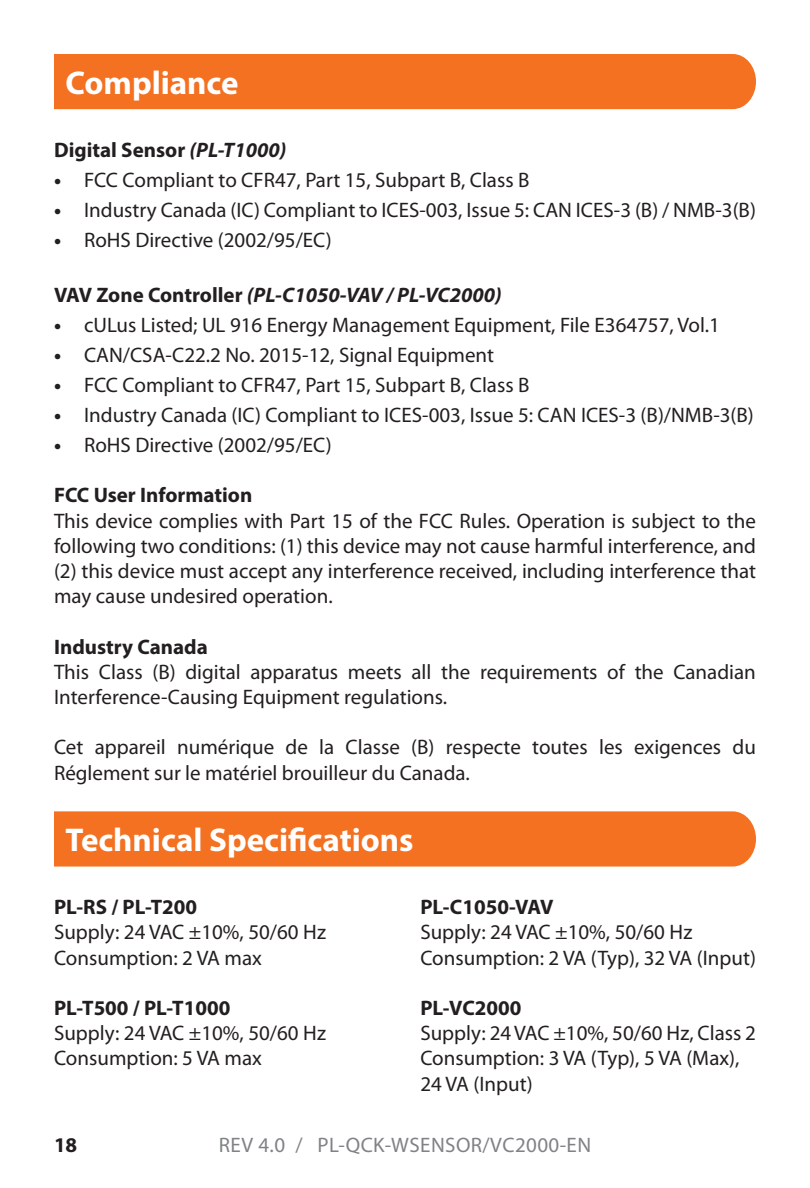
<style>
.page{position:relative;width:810px;height:1188px;background:#fff}
.page>*{position:absolute;margin:0;border:0;box-sizing:border-box;transform-origin:0 0}
.t1{font:700 33px "Myriad Pro";color:#fff}
.t2{font:21px/25.2px "Myriad Pro";color:#231f20}
.t3{font:700 21px "Myriad Pro";color:#231f20}
.t4{font:italic 700 21px "Myriad Pro";color:#231f20}
.t5{font:21px "Myriad Pro";letter-spacing:.02em;color:#808285}
.s1{font-style:italic}
.s2{font-weight:700}
.s3{font-style:normal}
</style>
<div class="page">
<div style="left:54px;top:54px;width:702px;height:55px;background:#f37121"></div>
<div style="left:54px;top:811px;width:702px;height:56px;background:#f37121"></div>
<h1 class="t1" style="left:66px;top:61px;width:174px">Compliance</h1>
<p class="t3" style="left:54px;top:136px;width:234px">Digital Sensor <span class="s1">(PL-T1000)</span></p>
<p class="t2" style="left:54px;top:167px;width:477px"><span class="s2">•</span> FCC Compliant to CFR47, Part 15, Subpart B, Class B</p>
<p class="t2" style="left:54px;top:197px;width:704px"><span class="s2">•</span> Industry Canada (IC) Compliant to ICES-003, Issue 5: CAN ICES-3 (B) / NMB-3(B)</p>
<p class="t2" style="left:54px;top:227px;width:279px"><span class="s2">•</span> RoHS Directive (2002/95/EC)</p>
<p class="t4" style="left:54px;top:281px;width:449px"><span class="s3">VAV Zone Controller</span> (PL-C1050-VAV / PL-VC2000)</p>
<p class="t2" style="left:54px;top:312px;width:668px"><span class="s2">•</span> cULus Listed; UL 916 Energy Management Equipment, File E364757, Vol.1</p>
<p class="t2" style="left:54px;top:342px;width:442px"><span class="s2">•</span> CAN/CSA-C22.2 No. 2015-12, Signal Equipment</p>
<p class="t2" style="left:54px;top:372px;width:477px"><span class="s2">•</span> FCC Compliant to CFR47, Part 15, Subpart B, Class B</p>
<p class="t2" style="left:54px;top:402px;width:701px"><span class="s2">•</span> Industry Canada (IC) Compliant to ICES-003, Issue 5: CAN ICES-3 (B)/NMB-3(B)</p>
<p class="t2" style="left:54px;top:432px;width:279px"><span class="s2">•</span> RoHS Directive (2002/95/EC)</p>
<p class="t3" style="left:54px;top:482px;width:200px">FCC User Information</p>
<p class="t2" style="left:54px;top:508px;width:704px;text-align:justify">This device complies with Part 15 of the FCC Rules. Operation is subject to the following two conditions: (1) this device may not cause harmful interference, and (2) this device must accept any interference received, including interference that may cause undesired operation.</p>
<p class="t3" style="left:54px;top:633px;width:155px">Industry Canada</p>
<p class="t2" style="left:54px;top:659px;width:703px">This Class (B) digital apparatus meets all the requirements of the Canadian<br>Interference-Causing Equipment regulations.</p>
<p class="t2" style="left:54px;top:734px;width:704px">Cet appareil numérique de la Classe (B) respecte toutes les exigences du<br>Réglement sur le matériel brouilleur du Canada.</p>
<h1 class="t1" style="left:66px;top:819px;width:350px">Technical Specifications</h1>
<p class="t3" style="left:54px;top:893px;width:145px">PL-RS / PL-T200</p>
<p class="t2" style="left:54px;top:919px;width:274px">Supply: 24 VAC ±10%, 50/60 Hz<br>Consumption: 2 VA max</p>
<p class="t3" style="left:54px;top:994px;width:178px">PL-T500 / PL-T1000</p>
<p class="t2" style="left:54px;top:1020px;width:274px">Supply: 24 VAC ±10%, 50/60 Hz<br>Consumption: 5 VA max</p>
<p class="t3" style="left:420px;top:893px;width:135px">PL-C1050-VAV</p>
<p class="t2" style="left:420px;top:919px;width:337px">Supply: 24 VAC ±10%, 50/60 Hz<br>Consumption: 2 VA (Typ), 32 VA (Input)</p>
<p class="t3" style="left:420px;top:994px;width:103px">PL-VC2000</p>
<p class="t2" style="left:420px;top:1020px;width:337px">Supply: 24 VAC ±10%, 50/60 Hz, Class 2<br>Consumption: 3 VA (Typ), 5 VA (Max),<br>24 VA (Input)</p>
<p class="t3" style="left:54px;top:1131px;width:25px">18</p>
<p class="t5" style="left:219px;top:1132px;width:374px">REV 4.0 / PL-QCK-WSENSOR/VC2000-EN</p>
</div>
